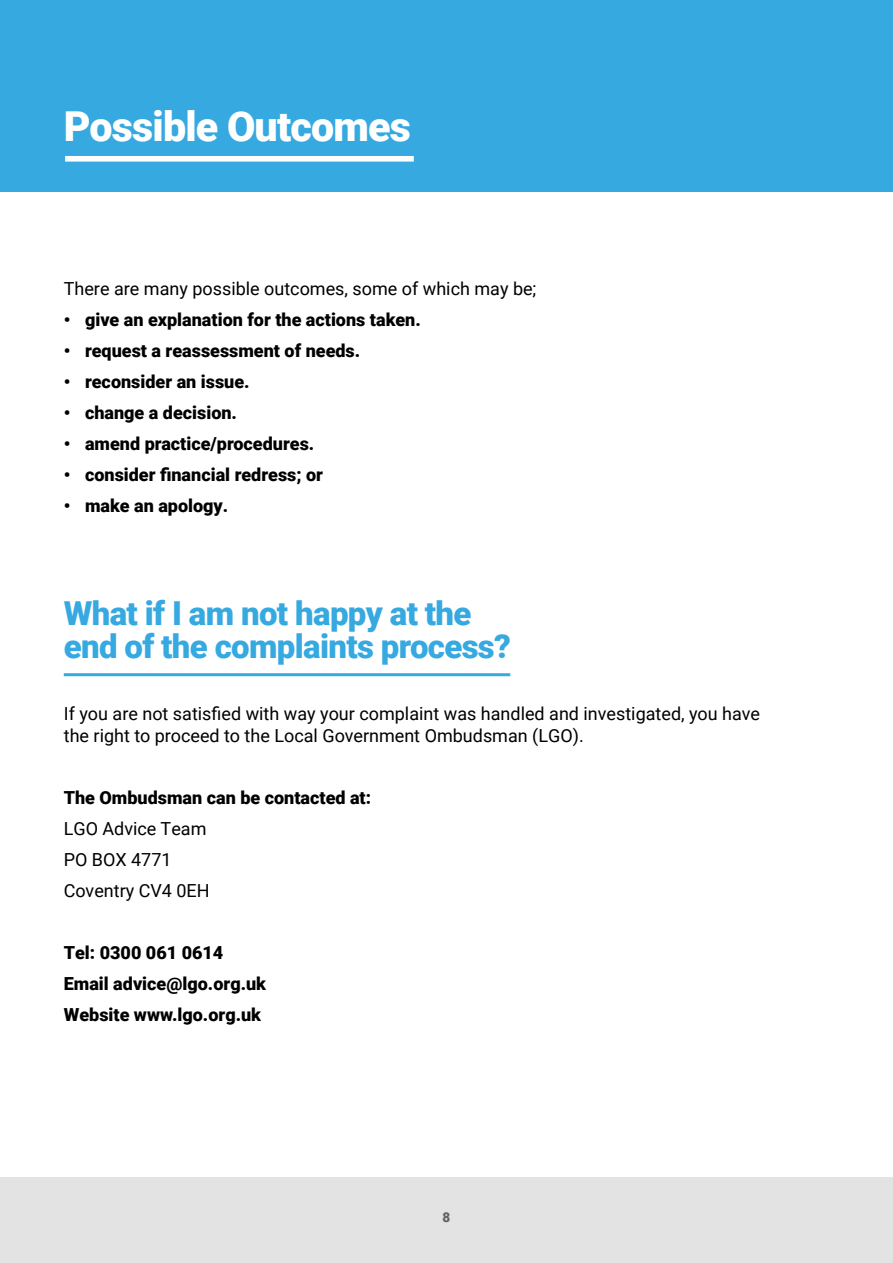
<style>
.page{position:relative;width:893px;height:1263px;background:#fff}
.page>*{position:absolute;margin:0;border:0;box-sizing:border-box;transform-origin:0 0}
.t1{font:900 41.25px "Roboto";letter-spacing:-.02em;color:#fff}
.t2{font:900 33px/33px "Roboto";letter-spacing:-.02em;color:#36a9e1}
.t3{font:900 18px/31px "Roboto";color:#000}
.t4{font:18px/31px "Roboto";color:#000}
.t5{font:900 13.5px "Roboto";color:#646363}
</style>
<div class="page">
<div style="left:0;top:1178px;width:893px;height:85px;background:#e4e3e4"></div>
<div style="left:0;top:0;width:893px;height:191px;background:#36a9e1"></div>
<div style="left:65px;top:156px;width:349px;height:6px;background:#fff"></div>
<hr style="left:64px;top:673px;width:446px;height:3px;background:#36a9e1">
<h1 class="t1" style="left:64px;top:97px;width:348px">Possible Outcomes</h1>
<p class="t4" style="left:64px;top:273px;width:474px">There are many possible outcomes, some of which may be;</p>
<p class="t3" style="left:64px;top:304px;width:359px">• give an explanation for the actions taken.</p>
<p class="t3" style="left:64px;top:335px;width:298px">• request a reassessment of needs.</p>
<p class="t3" style="left:64px;top:366px;width:187px">• reconsider an issue.</p>
<p class="t3" style="left:64px;top:397px;width:175px">• change a decision.</p>
<p class="t3" style="left:64px;top:428px;width:252px">• amend practice/procedures.</p>
<p class="t3" style="left:64px;top:459px;width:261px">• consider financial redress; or</p>
<p class="t3" style="left:64px;top:490px;width:166px">• make an apology.</p>
<h2 class="t2" style="left:64px;top:595px;width:449px">What if I am not happy at the end of the complaints process?</h2>
<p class="t4" style="left:64px;top:701px;width:698px;line-height:22.5px">If you are not satisfied with way your complaint was handled and investigated, you have the right to proceed to the Local Government Ombudsman (LGO).</p>
<p class="t3" style="left:64px;top:782px;width:309px">The Ombudsman can be contacted at:</p>
<p class="t4" style="left:64px;top:813px;width:147px">LGO Advice Team<br>PO BOX 4771<br>Coventry CV4 0EH</p>
<p class="t3" style="left:64px;top:937px;width:204px">Tel: 0300 061 0614<br>Email advice@lgo.org.uk<br>Website www.lgo.org.uk</p>
<p class="t5" style="left:443px;top:1207px;width:9px">8</p>
</div>
